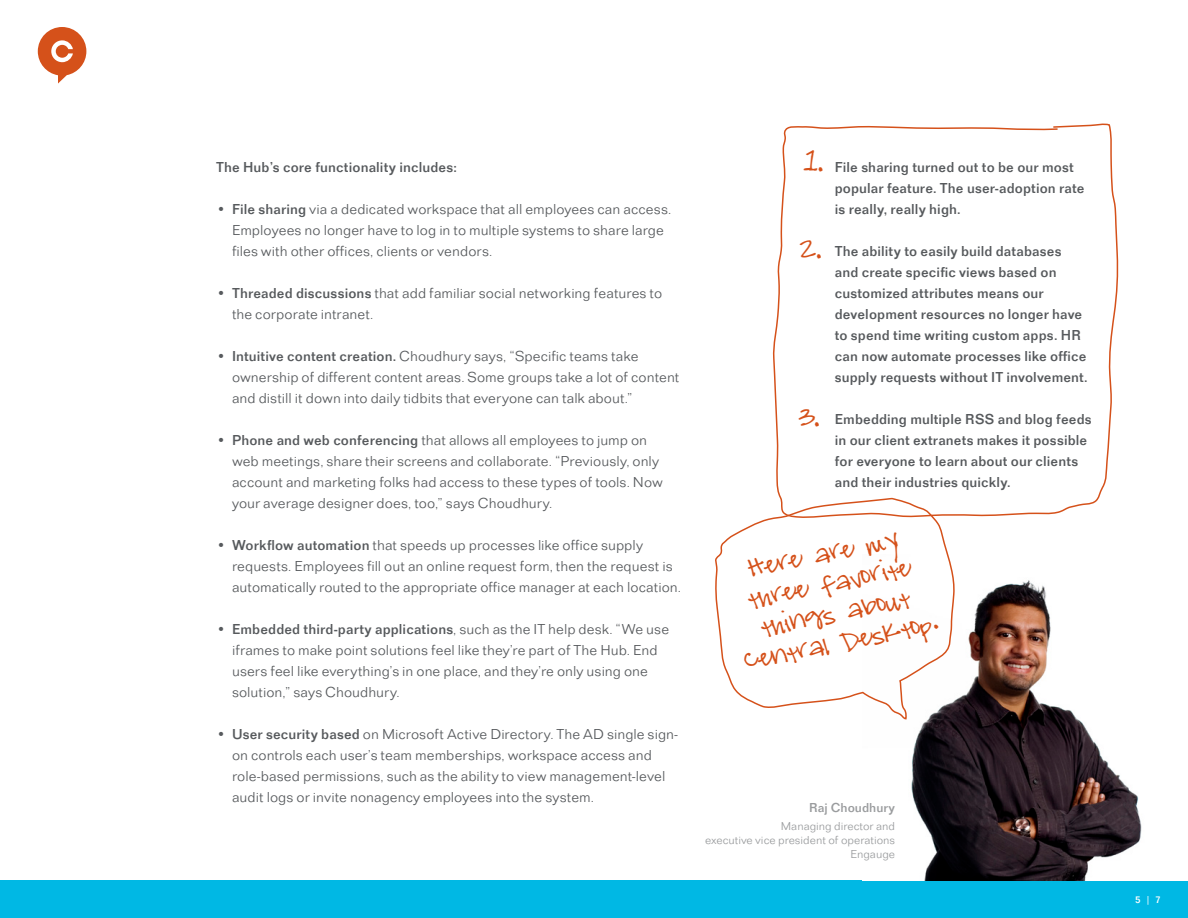
<style>
.page{position:relative;width:1188px;height:918px;background:#fff}
.page>*{position:absolute;margin:0;border:0;box-sizing:border-box;transform-origin:0 0}
.t1{font:21px/30px "Pea Ashlyn";color:#d5511a;text-align:center}
.t2{font:300 15px/21px "Folio";color:#575a5d}
.t3{font:500 15px/21px "Folio";letter-spacing:.005em;color:#575a5d}
.t4{font:500 13.5px "Folio";color:#9a9c9e}
.t5{font:300 12px "Folio";color:#9a9c9e}
.t6{font:500 10.5px "Folio";color:#fff}
.s1{font-weight:500}
</style>
<div class="page">
<div style="left:0;top:880px;width:1188px;height:38px;background:#00b8e4"></div>
<svg style="left:38px;top:27px;width:48px;height:57px"></svg>
<img style="left:911px;top:580px;width:231px;height:300px">
<svg style="left:773px;top:123px;width:346px;height:394px"></svg>
<svg style="left:715px;top:497px;width:242px;height:223px"></svg>
<svg style="left:804px;top:150px;width:19px;height:23px"></svg>
<svg style="left:798px;top:239px;width:23px;height:21px"></svg>
<svg style="left:798px;top:408px;width:21px;height:19px"></svg>
<p class="t3" style="left:216px;top:157px;width:242px">The Hub’s core functionality includes:</p>
<p class="t2" style="left:232px;top:199px;width:441px;text-indent:-16px">• <span class="s1">File sharing</span> via a dedicated workspace that all employees can access.<br>Employees no longer have to log in to multiple systems to share large files with other offices, clients or vendors.</p>
<p class="t2" style="left:232px;top:283px;width:432px;text-indent:-16px">• <span class="s1">Threaded discussions</span> that add familiar social networking features to the corporate intranet.</p>
<p class="t2" style="left:232px;top:346px;width:449px;text-indent:-16px">• <span class="s1">Intuitive content creation.</span> Choudhury says, “Specific teams take ownership of different content areas. Some groups take a lot of content and distill it down into daily tidbits that everyone can talk about.”</p>
<p class="t2" style="left:232px;top:430px;width:433px;text-indent:-16px">• <span class="s1">Phone and web conferencing</span> that allows all employees to jump on web meetings, share their screens and collaborate. “Previously, only account and marketing folks had access to these types of tools. Now your average designer does, too,” says Choudhury.</p>
<p class="t2" style="left:232px;top:535px;width:451px;text-indent:-16px">• <span class="s1">Workflow automation</span> that speeds up processes like office supply requests. Employees fill out an online request form, then the request is automatically routed to the appropriate office manager at each location.</p>
<p class="t2" style="left:232px;top:619px;width:439px;text-indent:-16px">• <span class="s1">Embedded third-party applications</span>, such as the IT help desk. “We use iframes to make point solutions feel like they’re part of The Hub. End users feel like everything’s in one place, and they’re only using one solution,” says Choudhury.</p>
<p class="t2" style="left:232px;top:724px;width:447px;text-indent:-16px">• <span class="s1">User security based</span> on Microsoft Active Directory. The AD single sign&shy;on controls each user’s team memberships, workspace access and role-based permissions, such as the ability to view management-level audit logs or invite nonagency employees into the system.</p>
<p class="t3" style="left:835px;top:157px;width:251px">File sharing turned out to be our most popular feature. The user-adoption rate is really, really high.</p>
<p class="t3" style="left:835px;top:241px;width:254px">The ability to easily build databases and create specific views based on customized attributes means our development resources no longer have to spend time writing custom apps. HR can now automate processes like office supply requests without IT involvement.</p>
<p class="t3" style="left:835px;top:409px;width:258px">Embedding multiple RSS and blog feeds in our client extranets makes it possible for everyone to learn about our clients and their industries quickly.</p>
<p class="t1" style="left:723px;top:558px;width:198px;rotate:-12deg">Here are my three favorite things about<br>Central Desktop.</p>
<p class="t4" style="left:809px;top:800px;width:87px">Raj Choudhury</p>
<p class="t5" style="left:781px;top:819px;width:116px">Managing director and</p>
<p class="t5" style="left:705px;top:833px;width:191px">executive vice president of operations</p>
<p class="t5" style="left:850px;top:848px;width:46px">Engauge</p>
<p class="t6" style="left:1135px;top:894px;width:27px">5 | 7</p>
</div>
